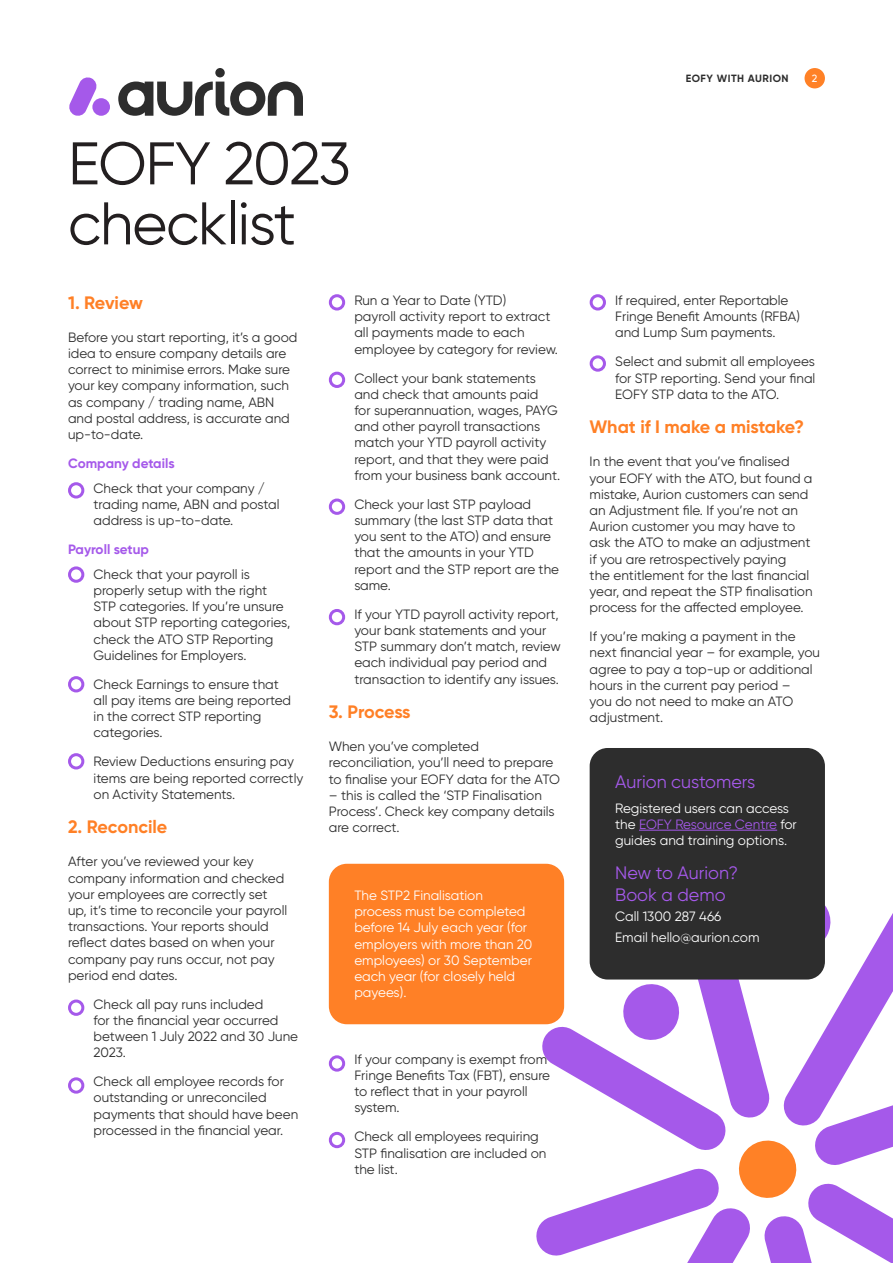
<style>
.page{position:relative;width:893px;height:1263px;background:#fff}
.page>*{position:absolute;margin:0;border:0;box-sizing:border-box;transform-origin:0 0}
.t1{font:60px/60px "Gilroy";letter-spacing:-.02em;color:#231f20}
.Standfirst{font:700 18px "Gilroy";letter-spacing:-.005em;color:#ff8026}
.Standfirst-2{font:18px/21.6px "Gilroy";color:#a559ea}
.Body_Copy{font:13.5px/16.2px "Gilroy";color:#2d2d2d}
.Standfirst-3{font:13.5px/16.2px "Gilroy";color:#fff}
.Body_Copy-2{font:13.5px/16.2px "Gilroy";color:#fff}
.t2{font:700 13.5px "Gilroy";color:#a559ea}
.t3{font:700 10.5px "Gilroy";letter-spacing:.05em;color:#2d2d2d}
.t4{font:500 10.5px "Gilroy";color:#fff}
.s1{color:#a559ea}
</style>
<div class="page">
<svg style="left:118px;top:68px;width:185px;height:48px"></svg>
<div style="left:92px;top:98px;width:18px;height:18px;background:#a559ea;border-radius:50%"></div>
<svg style="left:69px;top:77px;width:29px;height:39px"></svg>
<svg style="left:536px;top:864px;width:357px;height:399px"></svg>
<div style="left:68px;top:482px;width:16px;height:16px;border:3px solid #a559ea;border-radius:50%"></div>
<div style="left:68px;top:566px;width:16px;height:17px;border:3px solid #a559ea;border-radius:50%"></div>
<div style="left:68px;top:676px;width:16px;height:16px;border:3px solid #a559ea;border-radius:50%"></div>
<div style="left:68px;top:999px;width:16px;height:17px;border:3px solid #a559ea;border-radius:50%"></div>
<div style="left:329px;top:294px;width:16px;height:16px;border:3px solid #a559ea;border-radius:50%"></div>
<div style="left:329px;top:372px;width:16px;height:16px;border:3px solid #a559ea;border-radius:50%"></div>
<div style="left:329px;top:498px;width:16px;height:17px;border:3px solid #a559ea;border-radius:50%"></div>
<div style="left:329px;top:609px;width:16px;height:16px;border:3px solid #a559ea;border-radius:50%"></div>
<div style="left:329px;top:1055px;width:16px;height:16px;border:3px solid #a559ea;border-radius:50%"></div>
<div style="left:590px;top:294px;width:16px;height:16px;border:3px solid #a559ea;border-radius:50%"></div>
<div style="left:590px;top:355px;width:16px;height:17px;border:3px solid #a559ea;border-radius:50%"></div>
<div style="left:329px;top:864px;width:235px;height:160px;background:#ff8026;border-radius:18px"></div>
<div style="left:590px;top:748px;width:235px;height:231px;background:#2d2d2d;border-radius:18px"></div>
<hr style="left:639px;top:830px;width:138px;height:1px;background:#a559ea">
<div style="left:68px;top:753px;width:16px;height:16px;border:3px solid #a559ea;border-radius:50%"></div>
<div style="left:68px;top:1077px;width:16px;height:17px;border:3px solid #a559ea;border-radius:50%"></div>
<div style="left:329px;top:1132px;width:16px;height:16px;border:3px solid #a559ea;border-radius:50%"></div>
<div style="left:804px;top:68px;width:21px;height:20px;background:#ff8126;border-radius:50%"></div>
<h1 class="t1" style="left:68px;top:133px;width:284px">EOFY 2023 checklist</h1>
<p class="Standfirst" style="left:68px;top:291px;width:76px">1. Review</p>
<p class="Body_Copy" style="left:68px;top:329px;width:231px">Before you start reporting, it’s a good idea to ensure company details are correct to minimise errors. Make sure your key company information, such as company / trading name, ABN and postal address, is accurate and up-to-date.</p>
<h3 class="t2" style="left:68px;top:455px;width:108px">Company details</h3>
<p class="Body_Copy" style="left:94px;top:480px;width:187px">Check that your company / trading name, ABN and postal address is up-to-date.</p>
<h3 class="t2" style="left:68px;top:541px;width:82px">Payroll setup</h3>
<p class="Body_Copy" style="left:94px;top:566px;width:198px">Check that your payroll is properly setup with the right<br>STP categories. If you’re unsure about STP reporting categories, check the ATO STP Reporting<br>Guidelines for Employers.</p>
<p class="Body_Copy" style="left:94px;top:676px;width:199px">Check Earnings to ensure that all pay items are being reported in the correct STP reporting categories.</p>
<p class="Body_Copy" style="left:94px;top:753px;width:211px">Review Deductions ensuring pay items are being reported correctly on Activity Statements.</p>
<p class="Standfirst" style="left:68px;top:815px;width:101px">2. Reconcile</p>
<p class="Body_Copy" style="left:68px;top:853px;width:221px">After you’ve reviewed your key company information and checked your employees are correctly set up, it’s time to reconcile your payroll transactions. Your reports should reflect dates based on when your company pay runs occur, not pay period end dates.</p>
<p class="Body_Copy" style="left:94px;top:996px;width:206px">Check all pay runs included<br>for the financial year occurred between 1 July 2022 and 30 June<br>2023.</p>
<p class="Body_Copy" style="left:94px;top:1073px;width:206px">Check all employee records for outstanding or unreconciled payments that should have been processed in the financial year.</p>
<p class="Body_Copy" style="left:354px;top:292px;width:205px">Run a Year to Date (YTD)<br>payroll activity report to extract all payments made to each employee by category for review.</p>
<p class="Body_Copy" style="left:354px;top:370px;width:207px">Collect your bank statements and check that amounts paid<br>for superannuation, wages, PAYG and other payroll transactions match your YTD payroll activity report, and that they were paid from your business bank account.</p>
<p class="Body_Copy" style="left:354px;top:496px;width:206px">Check your last STP payload summary (the last STP data that you sent to the ATO) and ensure that the amounts in your YTD report and the STP report are the same.</p>
<p class="Body_Copy" style="left:354px;top:606px;width:208px">If your YTD payroll activity report, your bank statements and your STP summary don’t match, review each individual pay period and transaction to identify any issues.</p>
<p class="Standfirst" style="left:329px;top:700px;width:83px">3. Process</p>
<p class="Body_Copy" style="left:329px;top:738px;width:233px">When you’ve completed reconciliation, you’ll need to prepare to finalise your EOFY data for the ATO</p>
<p class="Body_Copy" style="left:329px;top:787px;width:227px">– this is called the ‘STP Finalisation<br>Process’. Check key company details are correct.</p>
<p class="Standfirst-3" style="left:354px;top:887px;width:179px">The STP2 Finalisation process must be completed before 14 July each year (for employers with more than 20 employees) or 30 September each year (for closely held payees).</p>
<p class="Body_Copy" style="left:354px;top:1051px;width:197px">If your company is exempt from<br>Fringe Benefits Tax (FBT), ensure to reflect that in your payroll system.</p>
<p class="Body_Copy" style="left:354px;top:1128px;width:194px">Check all employees requiring<br>STP finalisation are included on the list.</p>
<p class="t3" style="left:686px;top:72px;width:104px">EOFY WITH AURION</p>
<p class="t4" style="left:812px;top:72px;width:7px">2</p>
<p class="Body_Copy" style="left:615px;top:292px;width:186px">If required, enter Reportable<br>Fringe Benefit Amounts (RFBA) and Lump Sum payments.</p>
<p class="Body_Copy" style="left:615px;top:353px;width:202px;text-align:justify">Select and submit all employees for STP reporting. Send your final EOFY STP data to the ATO.</p>
<p class="Standfirst" style="left:590px;top:416px;width:216px">What if I make a mistake?</p>
<p class="Body_Copy" style="left:590px;top:453px;width:224px">In the event that you’ve finalised your EOFY with the ATO, but found a mistake, Aurion customers can send an Adjustment file. If you’re not an Aurion customer you may have to ask the ATO to make an adjustment if you are retrospectively paying<br>the entitlement for the last financial year, and repeat the STP finalisation process for the affected employee.</p>
<p class="Body_Copy" style="left:590px;top:628px;width:232px">If you’re making a payment in the next financial year – for example, you agree to pay a top-up or additional hours in the current pay period –<br>you do not need to make an ATO adjustment.</p>
<p class="Standfirst-2" style="left:615px;top:771px;width:142px">Aurion customers</p>
<p class="Body_Copy-2" style="left:615px;top:800px;width:183px">Registered users can access the <span class="s1">EOFY Resource Centre</span> for guides and training options.</p>
<p class="Standfirst-2" style="left:615px;top:862px;width:124px">New to Aurion?<br>Book a demo</p>
<p class="Body_Copy-2" style="left:615px;top:908px;width:108px">Call 1300 287 466</p>
<p class="Body_Copy-2" style="left:615px;top:929px;width:146px">Email hello@aurion.com</p>
</div>
